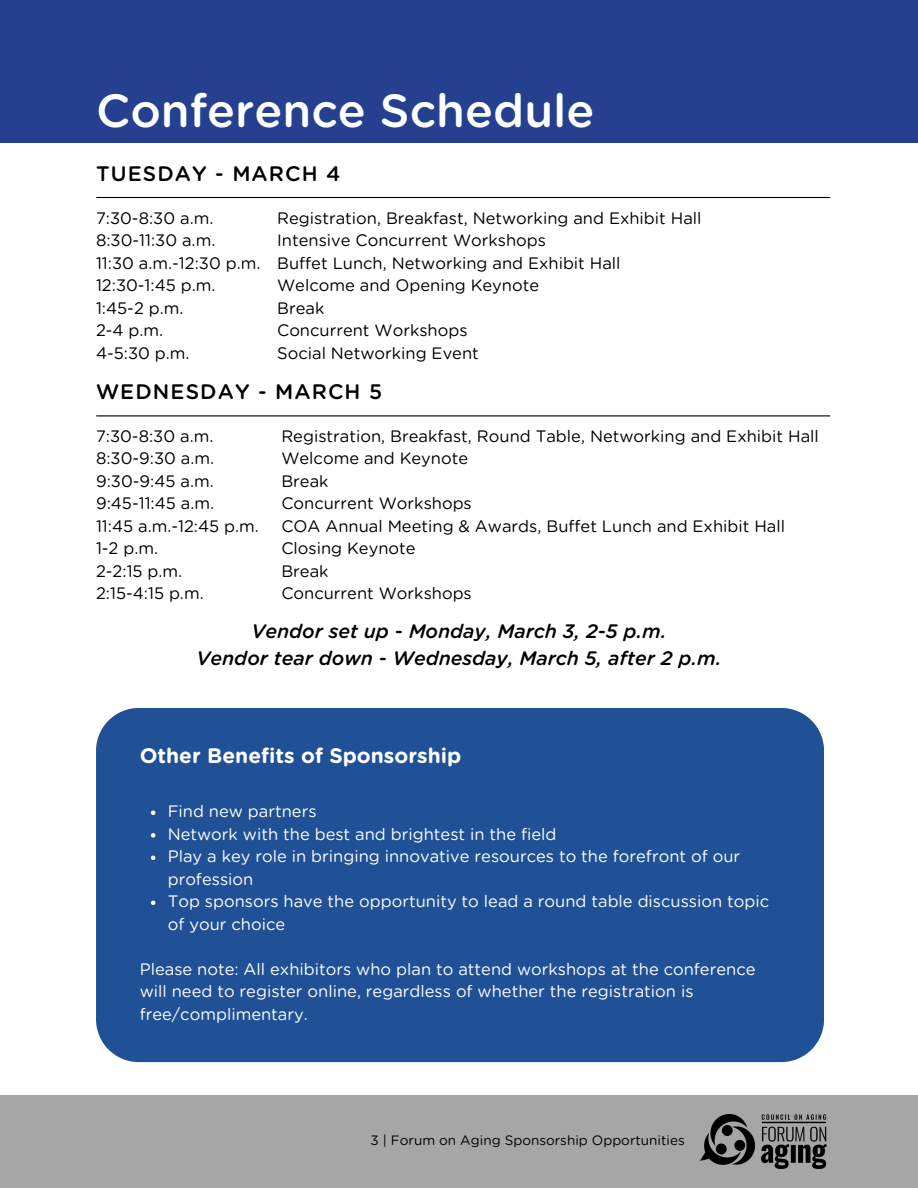
<style>
.page{position:relative;width:918px;height:1188px;background:#fff}
.page>*{position:absolute;margin:0;border:0;box-sizing:border-box;transform-origin:0 0}
.t1{font:500 46.5px "Gotham Rounded";color:#fff}
.t2{font:500 21px "Gotham Rounded";letter-spacing:.05em;color:#000}
.t3{font:700 21px "Gotham Rounded";color:#fff}
.t4{font:italic 500 19.5px/27px "Gotham Rounded";color:#000;text-align:center}
.t5{font:16.5px/22.5px "Gotham Rounded";color:#000}
.t6{font:16.5px/22.5px "Gotham Rounded";color:#fff}
.t7{font:13.5px "Gotham Rounded";color:#000}
</style>
<div class="page">
<div style="left:0;top:0;width:918px;height:143px;background:#25408f"></div>
<div style="left:0;top:1095px;width:918px;height:93px;background:#a6a6a6"></div>
<img style="left:700px;top:1115px;width:126px;height:54px">
<hr style="left:97px;top:197px;width:733px;height:1px;background:#000">
<div style="left:96px;top:708px;width:728px;height:354px;background:#205095"></div>
<hr style="left:97px;top:415px;width:733px;height:1px;background:#000">
<svg style="left:151px;top:811px;width:4px;height:4px"></svg>
<svg style="left:151px;top:833px;width:4px;height:5px"></svg>
<svg style="left:151px;top:856px;width:4px;height:4px"></svg>
<svg style="left:151px;top:901px;width:4px;height:4px"></svg>
<h4 class="t1" style="left:96px;top:90px;width:500px">Conference Schedule</h4>
<h4 class="t2" style="left:96px;top:164px;width:246px">TUESDAY - MARCH 4</h4>
<h2 class="t5" style="left:96px;top:207px;width:166px">7:30-8:30 a.m.<br>8:30-11:30 a.m.<br>11:30 a.m.-12:30 p.m.<br>12:30-1:45 p.m.<br>1:45-2 p.m.<br>2-4 p.m.<br>4-5:30 p.m.</h2>
<h4 class="t5" style="left:277px;top:207px;width:426px">Registration, Breakfast, Networking and Exhibit Hall<br>Intensive Concurrent Workshops<br>Buffet Lunch, Networking and Exhibit Hall<br>Welcome and Opening Keynote<br>Break<br>Concurrent Workshops<br>Social Networking Event</h4>
<h4 class="t2" style="left:96px;top:382px;width:288px">WEDNESDAY - MARCH 5</h4>
<h3 class="t5" style="left:96px;top:426px;width:164px">7:30-8:30 a.m.<br>8:30-9:30 a.m.<br>9:30-9:45 a.m.<br>9:45-11:45 a.m.<br>11:45 a.m.-12:45 p.m.<br>1-2 p.m.<br>2-2:15 p.m.<br>2:15-4:15 p.m.</h3>
<h3 class="t5" style="left:281px;top:426px;width:539px">Registration, Breakfast, Round Table, Networking and Exhibit Hall<br>Welcome and Keynote<br>Break<br>Concurrent Workshops<br>COA Annual Meeting &amp; Awards, Buffet Lunch and Exhibit Hall<br>Closing Keynote<br>Break<br>Concurrent Workshops</h3>
<h1 class="t4" style="left:197px;top:619px;width:526px">Vendor set up - Monday, March 3, 2-5 p.m.<br>Vendor tear down - Wednesday, March 5, after 2 p.m.</h1>
<p class="t3" style="left:140px;top:747px;width:323px">Other Benefits of Sponsorship</p>
<p class="t6" style="left:168px;top:801px;width:150px">Find new partners</p>
<p class="t6" style="left:168px;top:824px;width:390px">Network with the best and brightest in the field</p>
<p class="t6" style="left:168px;top:846px;width:574px">Play a key role in bringing innovative resources to the forefront of our profession</p>
<h4 class="t6" style="left:168px;top:891px;width:603px">Top sponsors have the opportunity to lead a round table discussion topic of your choice</h4>
<p class="t6" style="left:140px;top:959px;width:617px">Please note: All exhibitors who plan to attend workshops at the conference will need to register online, regardless of whether the registration is free/complimentary.</p>
<h2 class="t7" style="left:371px;top:1134px;width:316px">3 | Forum on Aging Sponsorship Opportunities</h2>
</div>
